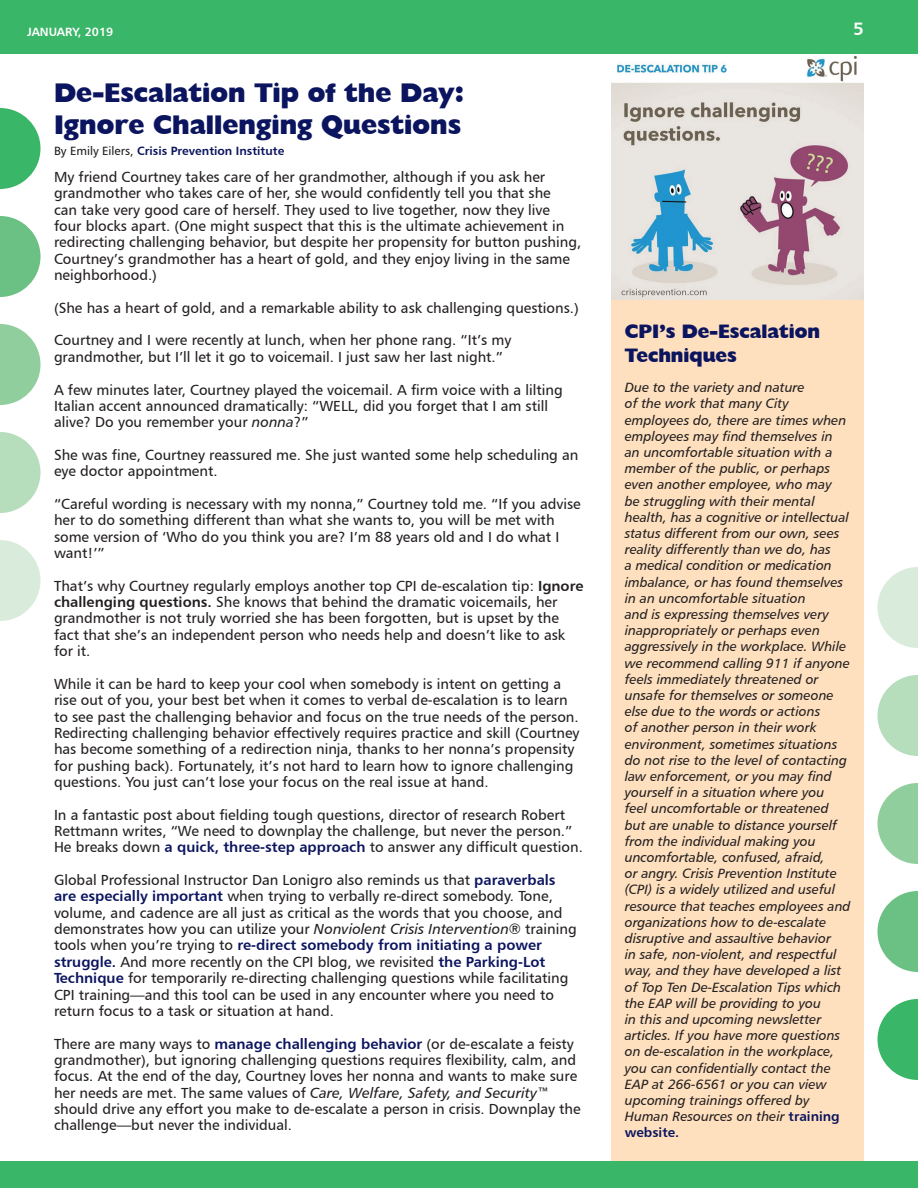
<style>
.page{position:relative;width:918px;height:1188px;background:#fff}
.page>*{position:absolute;margin:0;border:0;box-sizing:border-box;transform-origin:0 0}
.t1{font:800 27px/32.4px "Humanist 521 BT";color:#0b145e}
.t2{font:800 19.5px/24px "Humanist 521 BT";color:#0b145e}
.t3{font:18px "Humanist 777 BT Bold B";color:#fff}
.t4{font:14.7px/16.4px "Humanist 777 BT Roman B";color:#231f20}
.t5{font:14.7px "Humanist 777 BT Bold B";color:#0b145e}
.t6{font:13.5px/16.2px "Humanist 777 BT Italic B";color:#231f20}
.t7{font:13.5px "Humanist 777 BT Bold B";color:#0b145e}
.t8{font:12px "Humanist 777 BT Bold B";color:#0b145e}
.t9{font:12px "Humanist 777 BT Bold B";color:#fff}
.s1{font-family:"Humanist 777 BT Roman B";color:#231f20}
.s2{font-family:"Humanist 777 BT Italic B"}
.s3{font-family:"Humanist 777 BT Bold B"}
.s4{font-family:"Humanist 777 BT Bold B";color:#0b145e}
</style>
<div class="page">
<div style="left:0;top:0;width:918px;height:54px;background:#39b667"></div>
<div style="left:0;top:1161px;width:918px;height:27px;background:#39b667"></div>
<svg style="left:0;top:108px;width:40px;height:81px"></svg>
<svg style="left:0;top:216px;width:40px;height:81px"></svg>
<svg style="left:0;top:324px;width:40px;height:81px"></svg>
<svg style="left:0;top:432px;width:40px;height:81px"></svg>
<svg style="left:0;top:540px;width:40px;height:81px"></svg>
<svg style="left:878px;top:999px;width:40px;height:81px"></svg>
<svg style="left:878px;top:891px;width:40px;height:81px"></svg>
<svg style="left:878px;top:783px;width:40px;height:81px"></svg>
<svg style="left:878px;top:675px;width:40px;height:81px"></svg>
<svg style="left:878px;top:567px;width:40px;height:81px"></svg>
<img style="left:611px;top:56px;width:253px;height:244px">
<div style="left:611px;top:300px;width:253px;height:861px;background:#fee0bf"></div>
<p class="t9" style="left:27px;top:24px;width:88px">JANUARY, 2019</p>
<p class="t3" style="left:853px;top:18px;width:12px">5</p>
<h1 class="t1" style="left:54px;top:76px;width:412px">De-Escalation Tip of the Day:<br>Ignore Challenging Questions</h1>
<p class="t8" style="left:54px;top:143px;width:232px"><span class="s1">By Emily Eilers,</span> Crisis Prevention Institute</p>
<p class="t4" style="left:54px;top:168px;width:529px">My friend Courtney takes care of her grandmother, although if you ask her grandmother who takes care of her, she would confidently tell you that she<br>can take very good care of herself. They used to live together, now they live four blocks apart. (One might suspect that this is the ultimate achievement in redirecting challenging behavior, but despite her propensity for button pushing, Courtney’s grandmother has a heart of gold, and they enjoy living in the same neighborhood.)</p>
<p class="t4" style="left:54px;top:299px;width:526px">(She has a heart of gold, and a remarkable ability to ask challenging questions.)</p>
<p class="t4" style="left:54px;top:332px;width:459px">Courtney and I were recently at lunch, when her phone rang. “It’s my grandmother, but I’ll let it go to voicemail. I just saw her last night.”</p>
<p class="t4" style="left:54px;top:381px;width:510px">A few minutes later, Courtney played the voicemail. A firm voice with a lilting<br>Italian accent announced dramatically: “WELL, did you forget that I am still alive? Do you remember your <span class="s2">nonna</span>?”</p>
<p class="t4" style="left:54px;top:446px;width:526px">She was fine, Courtney reassured me. She just wanted some help scheduling an eye doctor appointment.</p>
<p class="t4" style="left:54px;top:495px;width:528px">“Careful wording is necessary with my nonna,” Courtney told me. “If you advise her to do something different than what she wants to, you will be met with some version of ‘Who do you think you are? I’m 88 years old and I do what I want!’”</p>
<p class="t4" style="left:54px;top:577px;width:531px">That’s why Courtney regularly employs another top CPI de-escalation tip: <span class="s3">Ignore challenging questions.</span> She knows that behind the dramatic voicemails, her grandmother is not truly worried she has been forgotten, but is upset by the fact that she’s an independent person who needs help and doesn’t like to ask for it.</p>
<p class="t4" style="left:54px;top:675px;width:527px">While it can be hard to keep your cool when somebody is intent on getting a rise out of you, your best bet when it comes to verbal de-escalation is to learn to see past the challenging behavior and focus on the true needs of the person.<br>Redirecting challenging behavior effectively requires practice and skill (Courtney has become something of a redirection ninja, thanks to her nonna’s propensity for pushing back). Fortunately, it’s not hard to learn how to ignore challenging questions. You just can’t lose your focus on the real issue at hand.</p>
<p class="t4" style="left:54px;top:806px;width:530px">In a fantastic post about fielding tough questions, director of research Robert<br>Rettmann writes, “We need to downplay the challenge, but never the person.”<br>He breaks down <span class="s4">a quick, three-step approach</span> to answer any difficult question.</p>
<p class="t4" style="left:54px;top:871px;width:524px">Global Professional Instructor Dan Lonigro also reminds us that <span class="s4">paraverbals are especially important</span> when trying to verbally re-direct somebody. Tone, volume, and cadence are all just as critical as the words that you choose, and demonstrates how you can utilize your <span class="s2">Nonviolent Crisis Intervention</span>® training</p>
<p class="t5" style="left:54px;top:936px;width:490px"><span class="s1">tools when you’re trying to</span> re-direct somebody from initiating a power</p>
<p class="t4" style="left:54px;top:953px;width:516px"><span class="s4">struggle.</span> And more recently on the CPI blog, we revisited <span class="s4">the Parking-Lot Technique</span> for temporarily re-directing challenging questions while facilitating CPI training—and this tool can be used in any encounter where you need to return focus to a task or situation at hand.</p>
<p class="t4" style="left:54px;top:1035px;width:528px">There are many ways to <span class="s4">manage challenging behavior</span> (or de-escalate a feisty grandmother), but ignoring challenging questions requires flexibility, calm, and focus. At the end of the day, Courtney loves her nonna and wants to make sure her needs are met. The same values of <span class="s2">Care, Welfare, Safety, and Security</span>™ should drive any effort you make to de-escalate a person in crisis. Downplay the challenge—but never the individual.</p>
<h2 class="t2" style="left:625px;top:319px;width:197px">CPI’s De-Escalation<br>Techniques</h2>
<p class="t6" style="left:625px;top:379px;width:227px">Due to the variety and nature<br>of the work that many City employees do, there are times when employees may find themselves in an uncomfortable situation with a member of the public, or perhaps even another employee, who may be struggling with their mental health, has a cognitive or intellectual status different from our own, sees reality differently than we do, has<br>a medical condition or medication imbalance, or has found themselves in an uncomfortable situation<br>and is expressing themselves very inappropriately or perhaps even aggressively in the workplace. While we recommend calling 911 if anyone feels immediately threatened or unsafe for themselves or someone else due to the words or actions<br>of another person in their work environment, sometimes situations do not rise to the level of contacting law enforcement, or you may find yourself in a situation where you<br>feel uncomfortable or threatened but are unable to distance yourself from the individual making you uncomfortable, confused, afraid,<br>or angry. Crisis Prevention Institute (CPI) is a widely utilized and useful resource that teaches employees and organizations how to de-escalate disruptive and assaultive behavior<br>in safe, non-violent, and respectful way, and they have developed a list of Top Ten De-Escalation Tips which the EAP will be providing to you<br>in this and upcoming newsletter articles. If you have more questions on de-escalation in the workplace, you can confidentially contact the EAP at 266-6561 or you can view upcoming trainings offered by Human Resources on their <span class="s4">training</span></p>
<p class="t7" style="left:625px;top:1124px;width:56px">website.</p>
</div>
